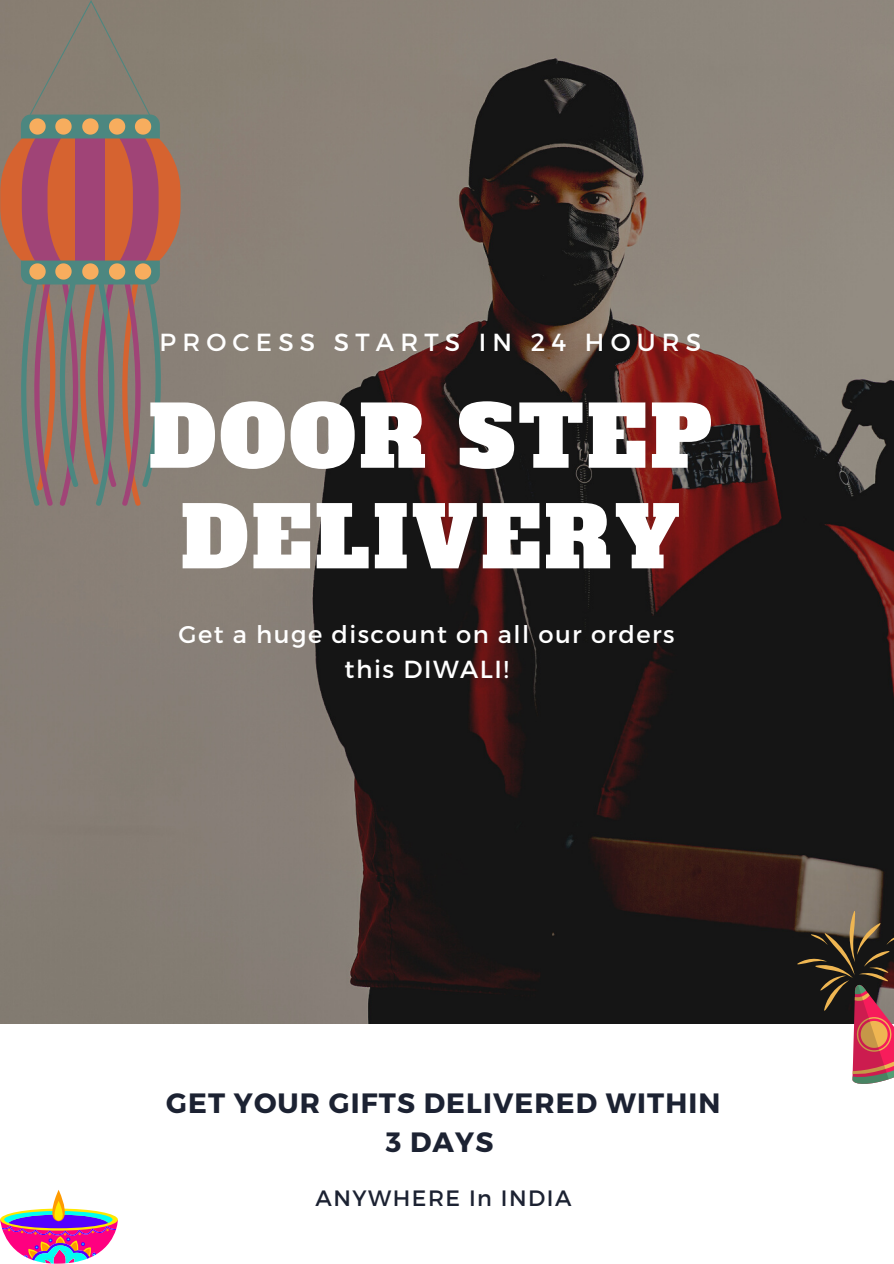
<style>
.page{position:relative;width:894px;height:1264px;background:#fff}
.page>*{position:absolute;margin:0;border:0;box-sizing:border-box;transform-origin:0 0}
.t1{font:83.85px/100.5px "Alfa Slab One";letter-spacing:.04em;color:#fff;text-align:center}
.t2{font:700 27.9px "Montserrat";letter-spacing:.04em;color:#1c2232}
.t3{font:24.6px "Montserrat";letter-spacing:.25em;color:#fff}
.t4{font:24.6px "Montserrat";letter-spacing:.06em;color:#fff}
.t5{font:24.15px "Montserrat";letter-spacing:.06em;color:#fff}
.t6{font:22.2px "Montserrat";letter-spacing:.07em;color:#1c2232}
</style>
<div class="page">
<img style="left:0;top:0;width:893px;height:1024px">
<svg style="left:0;top:1190px;width:118px;height:73px"></svg>
<svg style="left:797px;top:910px;width:96px;height:173px"></svg>
<div style="left:0;top:119px;width:180px;height:162px;background:#d66330;border-radius:70px"></div>
<svg style="left:18px;top:0;width:146px;height:506px;background:#93716b"></svg>
<p class="t3" style="left:159px;top:326px;width:543px">PROCESS STARTS IN 24 HOURS</p>
<p class="t1" style="left:149px;top:388px;width:565px">DOOR STEP<br>DELIVERY</p>
<p class="t5" style="left:178px;top:618px;width:497px">Get a huge discount on all our orders</p>
<p class="t4" style="left:344px;top:653px;width:165px">this DIWALI!</p>
<p class="t2" style="left:166px;top:1084px;width:555px">GET YOUR GIFTS DELIVERED WITHIN</p>
<p class="t2" style="left:385px;top:1123px;width:109px">3 DAYS</p>
<p class="t6" style="left:315px;top:1183px;width:257px">ANYWHERE In INDIA</p>
</div>
